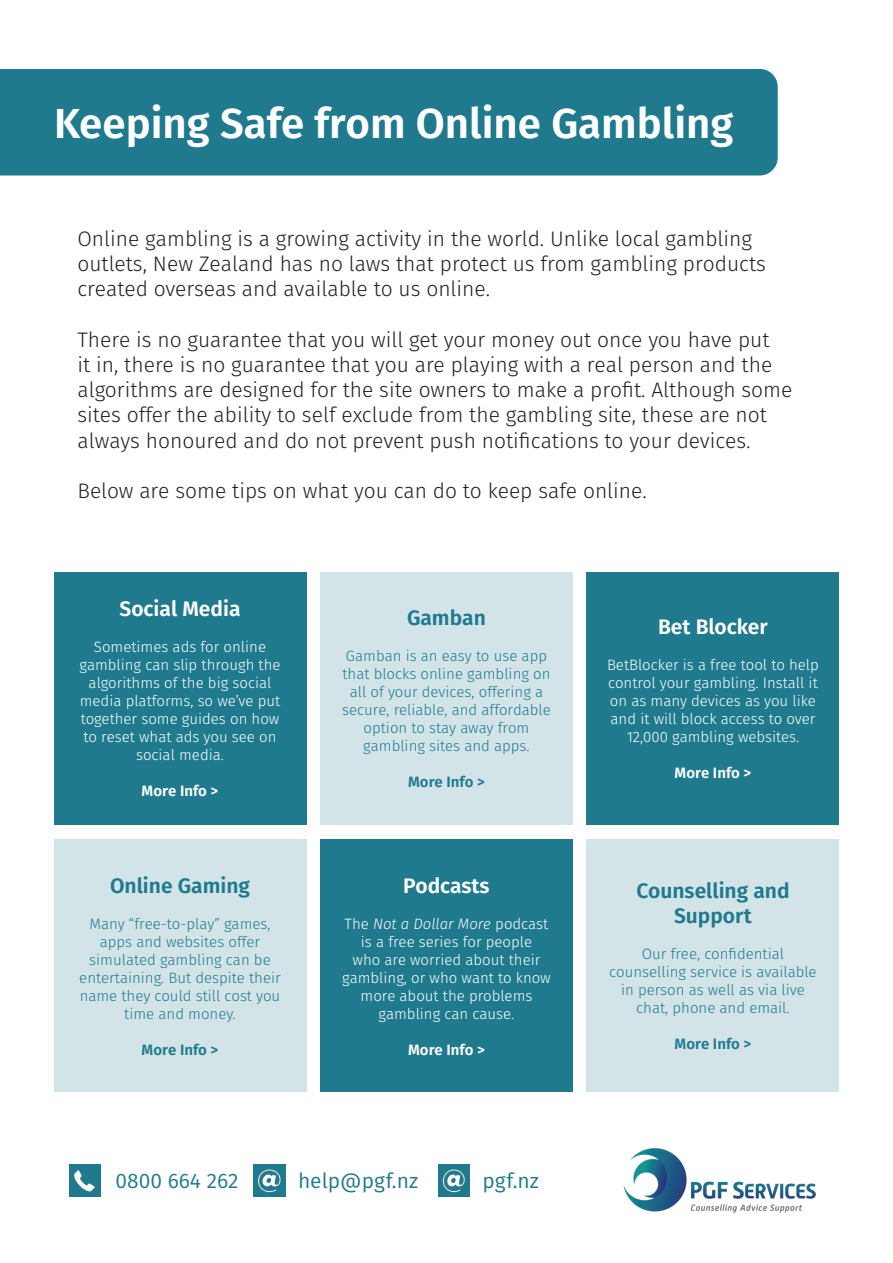
<style>
.page{position:relative;width:893px;height:1263px;background:#fff}
.page>*{position:absolute;margin:0;border:0;box-sizing:border-box;transform-origin:0 0}
.t1{font:600 42px "Fira Sans";color:#fff}
.t2{font:300 21px/25.2px "Fira Sans";color:#231f20}
.t3{font:600 21px/25.2px "Fira Sans";color:#1f7a8e;text-align:center}
.t4{font:600 21px "Fira Sans";color:#fff}
.t5{font:21px "Fira Sans";color:#1f7a8e}
.t6{font:300 15px/18px "Fira Sans";color:#fff;text-align:center}
.t7{font:300 15px/18px "Fira Sans";color:#1f7a8e;text-align:center}
.t8{font:600 15px "Fira Sans";letter-spacing:-.005em;color:#fff}
.t9{font:600 15px "Fira Sans";letter-spacing:-.005em;color:#1f7a8e}
.s1{font-style:italic}
</style>
<div class="page">
<div style="left:0;top:69px;width:778px;height:106px;background:#1f7a8e"></div>
<div style="left:54px;top:572px;width:252px;height:252px;background:#1f7a8e"></div>
<img style="left:623px;top:1148px;width:193px;height:65px">
<div style="left:320px;top:572px;width:252px;height:252px;background:#d2e4e8"></div>
<div style="left:587px;top:572px;width:252px;height:252px;background:#1f7a8e"></div>
<div style="left:54px;top:840px;width:252px;height:252px;background:#d2e4e8"></div>
<div style="left:320px;top:840px;width:252px;height:252px;background:#1f7a8e"></div>
<div style="left:587px;top:840px;width:252px;height:252px;background:#d2e4e8"></div>
<img style="left:69px;top:1165px;width:31px;height:31px">
<img style="left:253px;top:1165px;width:32px;height:31px">
<img style="left:438px;top:1165px;width:31px;height:31px">
<p class="t1" style="left:54px;top:94px;width:681px">Keeping Safe from Online Gambling</p>
<p class="t2" style="left:77px;top:226px;width:690px">Online gambling is a growing activity in the world. Unlike local gambling outlets, New Zealand has no laws that protect us from gambling products created overseas and available to us online.</p>
<p class="t2" style="left:77px;top:327px;width:716px">There is no guarantee that you will get your money out once you have put<br>it in, there is no guarantee that you are playing with a real person and the algorithms are designed for the site owners to make a profit. Although some sites offer the ability to self exclude from the gambling site, these are not always honoured and do not prevent push notifications to your devices.</p>
<p class="t2" style="left:77px;top:478px;width:571px">Below are some tips on what you can do to keep safe online.</p>
<p class="t4" style="left:119px;top:594px;width:123px">Social Media</p>
<p class="t6" style="left:79px;top:638px;width:203px">Sometimes ads for online gambling can slip through the algorithms of the big social media platforms, so we’ve put together some guides on how to reset what ads you see on social media.</p>
<p class="t8" style="left:142px;top:780px;width:78px">More Info &gt;</p>
<p class="t3" style="left:110px;top:873px;width:141px">Online Gaming</p>
<p class="t7" style="left:79px;top:914px;width:203px">Many “free-to-play” games, apps and websites offer simulated gambling can be entertaining. But despite their name they could still cost you time and money.</p>
<p class="t9" style="left:142px;top:1039px;width:78px">More Info &gt;</p>
<p class="t3" style="left:407px;top:605px;width:80px">Gamban</p>
<p class="t7" style="left:342px;top:647px;width:210px">Gamban is an easy to use app that blocks online gambling on all of your devices, offering a secure, reliable, and affordable option to stay away from gambling sites and apps.</p>
<p class="t9" style="left:408px;top:771px;width:78px">More Info &gt;</p>
<p class="t4" style="left:403px;top:871px;width:88px">Podcasts</p>
<p class="t6" style="left:342px;top:914px;width:210px">The <span class="s1">Not a Dollar More</span> podcast is a free series for people<br>who are worried about their gambling, or who want to know more about the problems gambling can cause.</p>
<p class="t8" style="left:408px;top:1039px;width:78px">More Info &gt;</p>
<p class="t5" style="left:116px;top:1166px;width:124px">0800 664 262</p>
<p class="t5" style="left:298px;top:1166px;width:122px">help@pgf.nz</p>
<p class="t5" style="left:482px;top:1166px;width:58px">pgf.nz</p>
<p class="t4" style="left:658px;top:612px;width:111px">Bet Blocker</p>
<p class="t6" style="left:607px;top:656px;width:213px">BetBlocker is a free tool to help control your gambling. Install it on as many devices as you like and it will block access to over<br>12,000 gambling websites.</p>
<p class="t8" style="left:675px;top:762px;width:78px">More Info &gt;</p>
<p class="t3" style="left:636px;top:878px;width:155px">Counselling and<br>Support</p>
<p class="t7" style="left:609px;top:945px;width:209px">Our free, confidential counselling service is available in person as well as via live chat, phone and email.</p>
<p class="t9" style="left:675px;top:1034px;width:78px">More Info &gt;</p>
</div>
